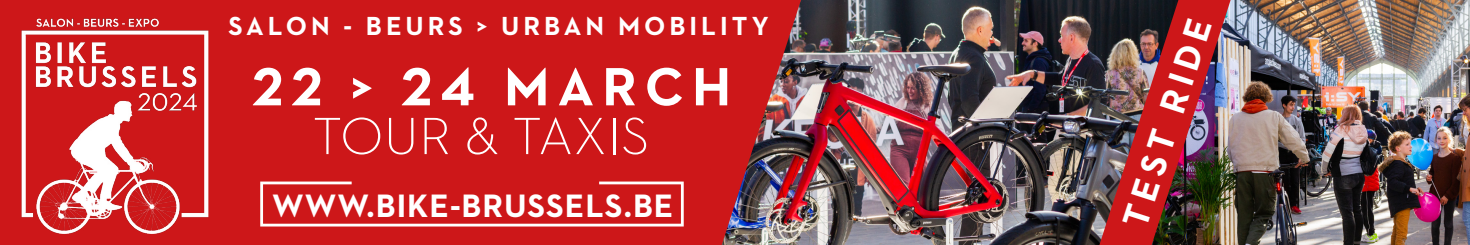
<style>
.page{position:relative;width:1470px;height:245px;background:#fff}
.page>*{position:absolute;margin:0;border:0;box-sizing:border-box;transform-origin:0 0}
.t1{font:700 54.77px "Neutraface 2 Text";letter-spacing:.15em;color:#fff}
.t2{font:300 53.2px "Neutraface 2 Text";letter-spacing:.01em;color:#fff}
.t3{font:700 36.75px "Neutraface 2 Text";color:#fff}
.t4{font:700 33.07px "Neutraface 2 Text";letter-spacing:.03em;color:#fff}
.t5{font:700 26.6px "Neutraface 2 Text";letter-spacing:.15em;color:#fff}
</style>
<div class="page">
<div style="left:0;top:0;width:722px;height:245px;background:#cd1719"></div>
<svg style="left:259px;top:180px;width:426px;height:48px;background:#d12c2e"></svg>
<img style="left:722px;top:0;width:377px;height:245px">
<img style="left:1231px;top:0;width:239px;height:245px">
<img style="left:1099px;top:0;width:132px;height:245px">
<img style="left:19px;top:18px;width:199px;height:217px">
<p class="t5" style="left:228px;top:9px;width:542px">SALON - BEURS &gt; URBAN MOBILITY</p>
<h3 class="t3" style="left:1111px;top:219px;width:219px;rotate:-72deg">TEST RIDE</h3>
<h1 class="t1" style="left:252px;top:52px;width:480px">22 &gt; 24 MARCH</h1>
<h2 class="t2" style="left:313px;top:103px;width:338px">TOUR &amp; TAXIS</h2>
<p class="t4" style="left:272px;top:185px;width:403px">WWW.BIKE-BRUSSELS.BE</p>
</div>
